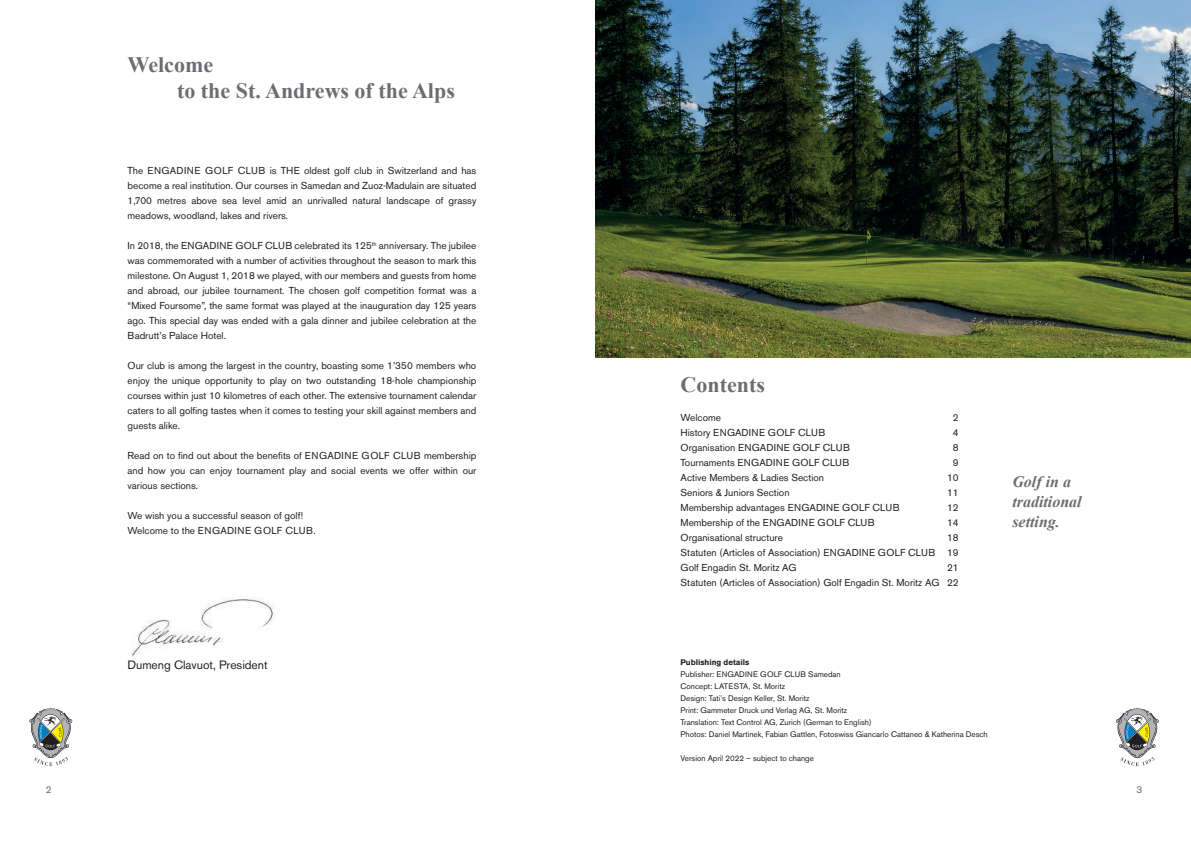
<style>
.page{position:relative;width:1191px;height:842px;background:#fff}
.page>*{position:absolute;margin:0;border:0;box-sizing:border-box;transform-origin:0 0}
.t1{font:700 22px/26.4px "Times New Roman";color:#6c6d70}
.t2{font:italic 700 16px/20px "Times New Roman";color:#6c6d70}
.t3{font:12px "Akzidenz Grotesk BE";color:#231f20}
.t4{font:10px/15px "Akzidenz Grotesk BE";color:#231f20;text-align:justify}
.t5{font:10px "Akzidenz Grotesk BE";color:#6c6d70}
.t6{font:8px/12px "Akzidenz Grotesk BE";color:#231f20}
.t7{font:700 8px "Akzidenz Grotesk BE";color:#231f20}
</style>
<div class="page">
<svg style="left:1116px;top:708px;width:43px;height:58px"></svg>
<svg style="left:29px;top:708px;width:43px;height:58px"></svg>
<img style="left:132px;top:597px;width:143px;height:61px">
<img style="left:595px;top:0;width:596px;height:357px">
<h1 class="t1" style="left:177px;top:50px;width:279px;text-indent:-49px">Welcome<br>to the St. Andrews of the Alps</h1>
<p class="t4" style="left:128px;top:163px;width:350px">The ENGADINE GOLF CLUB is THE oldest golf club in Switzerland and has become a real institution. Our courses in Samedan and Zuoz-Madulain are situated 1,700 metres above sea level amid an unrivalled natural landscape of grassy meadows, woodland, lakes and rivers.</p>
<p class="t4" style="left:128px;top:238px;width:350px">In 2018, the ENGADINE GOLF CLUB celebrated its 125<sup>th</sup> anniversary. The jubilee was commemorated with a number of activities throughout the season to mark this milestone. On August 1, 2018 we played, with our members and guests from home and abroad, our jubilee tournament. The chosen golf competition format was a “Mixed Foursome”, the same format was played at the inauguration day 125 years ago. This special day was ended with a gala dinner and jubilee celebration at the Badrutt’s Palace Hotel.</p>
<p class="t4" style="left:128px;top:358px;width:350px">Our club is among the largest in the country, boasting some 1’350 members who enjoy the unique opportunity to play on two outstanding 18-hole championship courses within just 10 kilometres of each other. The extensive tournament calendar caters to all golfing tastes when it comes to testing your skill against members and guests alike.</p>
<p class="t4" style="left:128px;top:448px;width:350px">Read on to find out about the benefits of ENGADINE GOLF CLUB membership and how you can enjoy tournament play and social events we offer within our various sections.</p>
<p class="t4" style="left:128px;top:508px;width:190px">We wish you a successful season of golf!<br>Welcome to the ENGADINE GOLF CLUB.</p>
<p class="t3" style="left:128px;top:657px;width:142px">Dumeng Clavuot, President</p>
<h1 class="t1" style="left:680px;top:371px;width:86px">Contents</h1>
<p class="t4" style="left:680px;top:410px;width:42px">Welcome</p>
<p class="t4" style="left:952px;top:410px;width:7px">2</p>
<p class="t4" style="left:680px;top:425px;width:146px">History ENGADINE GOLF CLUB</p>
<p class="t4" style="left:952px;top:425px;width:7px">4</p>
<p class="t4" style="left:680px;top:440px;width:171px">Organisation ENGADINE GOLF CLUB</p>
<p class="t4" style="left:952px;top:440px;width:7px">8</p>
<p class="t4" style="left:680px;top:455px;width:170px">Tournaments ENGADINE GOLF CLUB</p>
<p class="t4" style="left:952px;top:455px;width:7px">9</p>
<p class="t4" style="left:680px;top:470px;width:145px">Active Members &amp; Ladies Section</p>
<p class="t4" style="left:947px;top:470px;width:13px">10</p>
<p class="t4" style="left:680px;top:485px;width:110px">Seniors &amp; Juniors Section</p>
<p class="t4" style="left:947px;top:485px;width:13px">11</p>
<p class="t4" style="left:680px;top:500px;width:220px">Membership advantages ENGADINE GOLF CLUB</p>
<p class="t4" style="left:947px;top:500px;width:13px">12</p>
<p class="t4" style="left:680px;top:515px;width:196px">Membership of the ENGADINE GOLF CLUB</p>
<p class="t4" style="left:947px;top:515px;width:13px">14</p>
<p class="t4" style="left:680px;top:530px;width:104px">Organisational structure</p>
<p class="t4" style="left:680px;top:530px;width:280px;text-indent:266px">18<br>Statuten (Articles of Association) ENGADINE GOLF CLUB 19<br>Golf Engadin St. Moritz AG</p>
<p class="t4" style="left:680px;top:560px;width:280px;text-align:right">21<br>Statuten (Articles of Association) Golf Engadin St. Moritz AG 22</p>
<h2 class="t2" style="left:1012px;top:471px;width:71px">Golf in a traditional setting.</h2>
<p class="t7" style="left:680px;top:658px;width:70px">Publishing details</p>
<p class="t6" style="left:680px;top:668px;width:309px">Publisher: ENGADINE GOLF CLUB Samedan<br>Concept: LATESTA, St. Moritz<br>Design: Tati’s Design Keller, St. Moritz<br>Print: Gammeter Druck und Verlag AG, St. Moritz<br>Translation: Text Control AG, Zurich (German to English)<br>Photos: Daniel Martinek, Fabian Gattlen, Fotoswiss Giancarlo Cattaneo &amp; Katherina Desch</p>
<p class="t6" style="left:680px;top:752px;width:135px">Version April 2022 – subject to change</p>
<p class="t5" style="left:46px;top:783px;width:7px">2</p>
<p class="t5" style="left:1136px;top:783px;width:7px">3</p>
</div>
